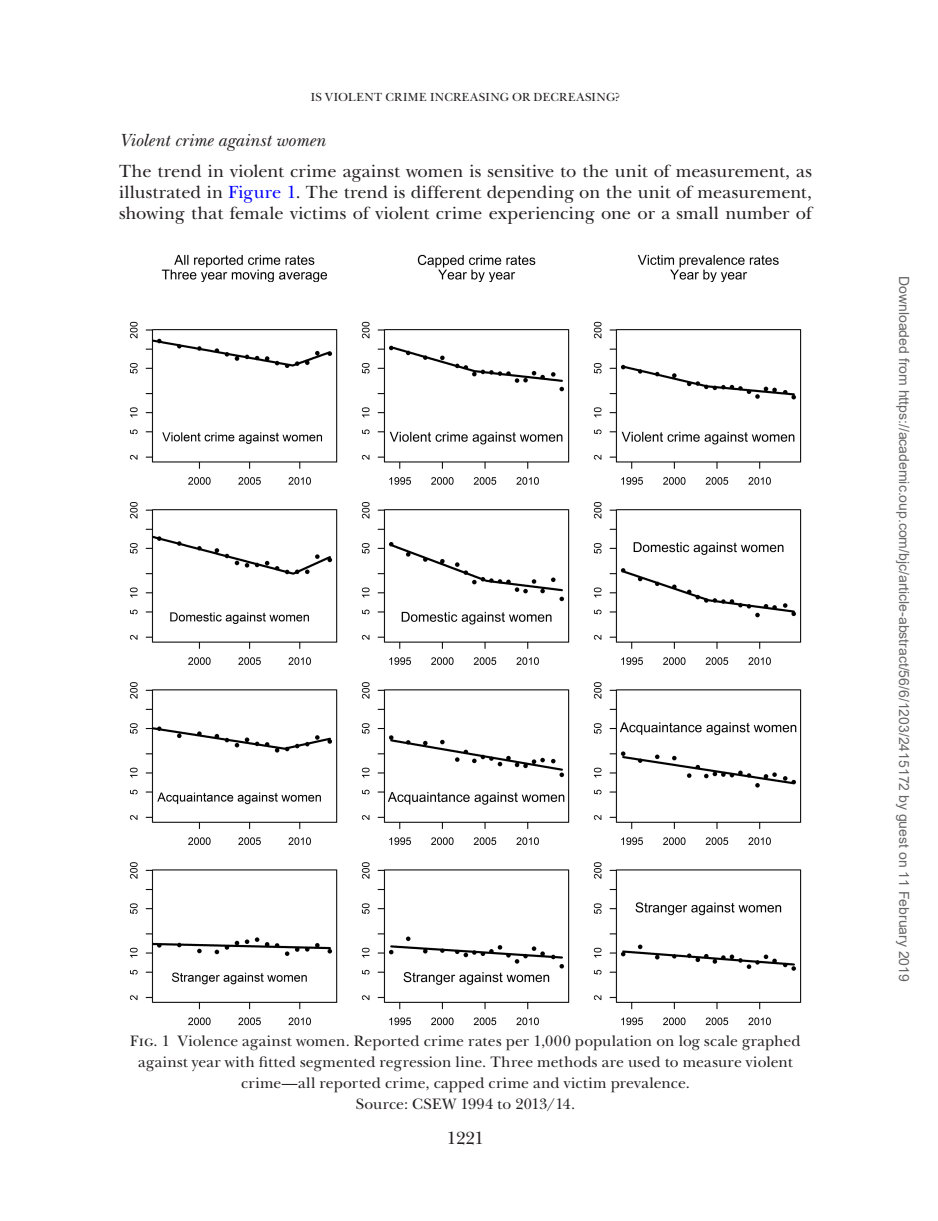
<style>
.page{position:relative;width:938px;height:1221px;background:#fff}
.page>*{position:absolute;margin:0;border:0;box-sizing:border-box;transform-origin:0 0}
.t1{font:18.38px/21px "New Baskerville Std";letter-spacing:-.01em;color:#231f20;text-align:justify}
.t2{font:italic 18.38px "New Baskerville Std";letter-spacing:.005em;color:#231f20}
.t3{font:15.75px/21px "New Baskerville Std";letter-spacing:.005em;color:#231f20;text-align:center}
.t4{font:14px "Arial";color:#666}
.t5{font:12.25px "New Baskerville Std";letter-spacing:.035em;color:#231f20}
.s1{color:#00f}
</style>
<div class="page">
<img style="left:129px;top:254px;width:672px;height:771px">
<p class="t5" style="left:311px;top:90px;width:311px">IS VIOLENT CRIME INCREASING OR DECREASING?</p>
<p class="t2" style="left:119px;top:129px;width:208px">Violent crime against women</p>
<p class="t1" style="left:119px;top:161px;width:696px">The trend in violent crime against women is sensitive to the unit of measurement, as illustrated in <span class="s1">Figure 1</span>. The trend is different depending on the unit of measurement, showing that female victims of violent crime experiencing one or a small number of</p>
<p class="t3" style="left:130px;top:1030px;width:672px">Fig. 1 Violence against women. Reported crime rates per 1,000 population on log scale graphed against year with fitted segmented regression line. Three methods are used to measure violent crime—all reported crime, capped crime and victim prevalence.<br>Source: CSEW 1994 to 2013/14.</p>
<p class="t1" style="left:447px;top:1127px;width:39px">1221</p>
<p class="t4" style="left:909px;top:276px;width:707px;rotate:90deg">Downloaded from https://academic.oup.com/bjc/article-abstract/56/6/1203/2415172 by guest on 11 February 2019</p>
</div>
